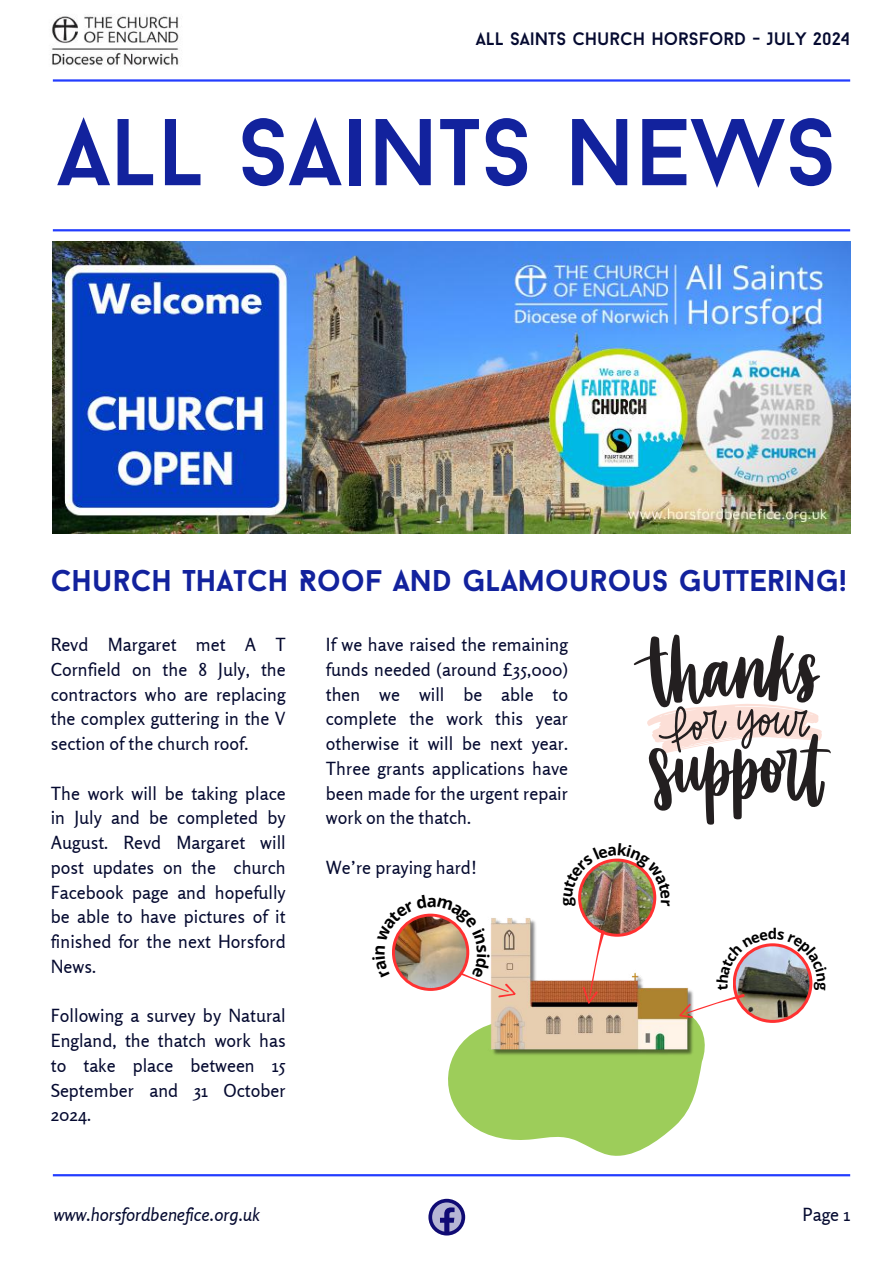
<style>
.page{position:relative;width:894px;height:1264px;background:#fff}
.page>*{position:absolute;margin:0;border:0;box-sizing:border-box;transform-origin:0 0}
.t1{font:94.5px "Baron Neue";color:#12229d}
.t2{font:700 30px "Baron Neue";color:#12229d}
.t3{font:18px/24.8px "Rosario";color:#050a30;text-align:justify}
.t4{font:18px "Baron Neue";color:#050a30}
.t5{font:italic 18px "Rosario";color:#050a30}
.t6{font:700 14.7px "Open Sans";color:#000}
</style>
<div class="page">
<hr style="left:53px;top:79px;width:796px;height:3px;background:#233dff">
<hr style="left:53px;top:1174px;width:796px;height:2px;background:#233dff">
<hr style="left:53px;top:229px;width:796px;height:2px;background:#233dff">
<img style="left:52px;top:16px;width:127px;height:50px">
<svg style="left:430px;top:1226px;width:33px;height:9px"></svg>
<img style="left:53px;top:241px;width:796px;height:292px">
<svg style="left:415px;top:906px;width:323px;height:320px"></svg>
<img style="left:483px;top:912px;width:219px;height:154px">
<svg style="left:733px;top:944px;width:78px;height:77px"></svg>
<img style="left:735px;top:946px;width:74px;height:73px;border-radius:50%">
<svg style="left:579px;top:859px;width:76px;height:76px"></svg>
<img style="left:581px;top:861px;width:72px;height:72px;border-radius:50%">
<svg style="left:579px;top:929px;width:26px;height:76px"></svg>
<svg style="left:633px;top:634px;width:197px;height:190px"></svg>
<svg style="left:676px;top:931px;width:92px;height:90px"></svg>
<svg style="left:777px;top:943px;width:36px;height:47px"></svg>
<img style="left:578px;top:858px;width:79px;height:48px">
<svg style="left:392px;top:906px;width:126px;height:97px"></svg>
<p class="t4" style="left:475px;top:31px;width:376px">ALL SAINTS CHURCH HORSFORD - JULY 2024</p>
<h1 class="t1" style="left:57px;top:114px;width:780px">ALL SAINTS NEWS</h1>
<h2 class="t2" style="left:51px;top:568px;width:797px">CHURCH THATCH ROOF AND GLAMOUROUS GUTTERING!</h2>
<p class="t3" style="left:51px;top:632px;width:236px">Revd Margaret met A T Cornfield on the 8 July, the contractors who are replacing the complex guttering in the V section of the church roof.</p>
<p class="t3" style="left:51px;top:780px;width:236px">The work will be taking place in July and be completed by August. Revd Margaret will post updates on the church Facebook page and hopefully be able to have pictures of it finished for the next Horsford News.</p>
<p class="t3" style="left:51px;top:1003px;width:236px">Following a survey by Natural England, the thatch work has to take place between 15<br>September and 31 October 2024.</p>
<p class="t3" style="left:326px;top:632px;width:244px">If we have raised the remaining funds needed (around £35,000) then we will be able to complete the work this year otherwise it will be next year.<br>Three grants applications have been made for the urgent repair work on the thatch.</p>
<p class="t3" style="left:326px;top:854px;width:152px">We’re praying hard!</p>
<p class="t6" style="left:767px;top:923px;width:11px">d</p>
<p class="t5" style="left:53px;top:1202px;width:208px">www.horsfordbenefice.org.uk</p>
<p class="t3" style="left:802px;top:1201px;width:49px">Page 1</p>
</div>
